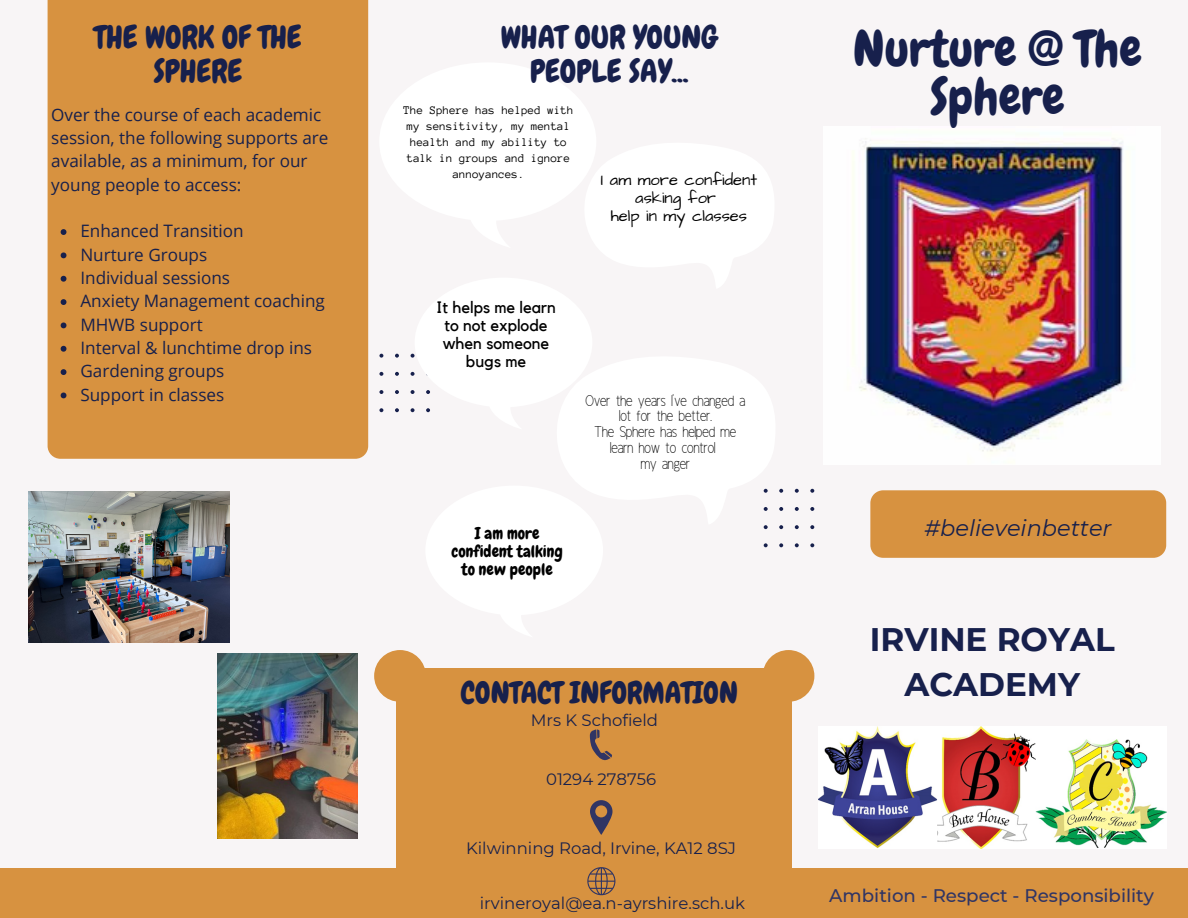
<style>
.page{position:relative;width:1188px;height:918px;background:#f8f5f6}
.page>*{position:absolute;margin:0;border:0;box-sizing:border-box;transform-origin:0 0}
.t1{font:49.95px/48.3px "Chewy";color:#17204c;text-align:center}
.t2{font:700 32.55px/45px "Montserrat";color:#17204c;text-align:center}
.t3{font:31.5px/33.8px "Chewy";color:#17204c;text-align:center}
.t4{font:30px "Chewy";color:#17204c}
.t5{font:italic 22.5px "Montserrat";color:#17204c}
.t6{font:500 18.15px "Montserrat";color:#303564}
.t7{font:17.1px/23.4px "Open Sans";color:#17204c}
.t8{font:16.5px "Montserrat";color:#17204c}
.t9{font:16.5px/18px "Kollektif";color:#000;text-align:center}
.t10{font:16.5px/18px "Architects Daughter";color:#000;text-align:center}
.t11{font:16.5px/18px "Chewy";color:#000;text-align:center}
.t12{font:15px/15.8px "Ad Bhashitha";color:#000;text-align:center}
.t13{font:12px/16px "Anonymous Pro";color:#000;text-align:center}
</style>
<div class="page">
<div style="left:0;top:869px;width:1188px;height:49px;background:#d79240"></div>
<div style="left:396px;top:668px;width:396px;height:250px;background:#d79240"></div>
<svg style="left:590px;top:729px;width:22px;height:32px"></svg>
<svg style="left:590px;top:800px;width:23px;height:35px"></svg>
<svg style="left:587px;top:867px;width:28px;height:28px"></svg>
<div style="left:870px;top:490px;width:296px;height:68px;background:#d79240;border-radius:13px"></div>
<div style="left:374px;top:650px;width:52px;height:52px;background:#d79240;border-radius:50%"></div>
<div style="left:763px;top:650px;width:51px;height:52px;background:#d79240;border-radius:50%"></div>
<div style="left:48px;top:0;width:320px;height:459px;background:#d79240"></div>
<svg style="left:795px;top:507px;width:4px;height:4px"></svg>
<svg style="left:810px;top:507px;width:4px;height:4px"></svg>
<svg style="left:795px;top:525px;width:4px;height:4px"></svg>
<svg style="left:810px;top:525px;width:4px;height:4px"></svg>
<svg style="left:795px;top:489px;width:4px;height:4px"></svg>
<svg style="left:810px;top:489px;width:4px;height:4px"></svg>
<svg style="left:795px;top:543px;width:4px;height:4px"></svg>
<svg style="left:810px;top:543px;width:4px;height:4px"></svg>
<img style="left:859px;top:143px;width:264px;height:308px">
<img style="left:819px;top:726px;width:347px;height:123px">
<img style="left:28px;top:491px;width:202px;height:151px">
<img style="left:218px;top:653px;width:139px;height:186px">
<svg style="left:61px;top:229px;width:5px;height:6px"></svg>
<svg style="left:61px;top:252px;width:5px;height:6px"></svg>
<svg style="left:61px;top:276px;width:5px;height:6px"></svg>
<svg style="left:61px;top:299px;width:5px;height:6px"></svg>
<svg style="left:61px;top:323px;width:5px;height:5px"></svg>
<svg style="left:61px;top:346px;width:5px;height:6px"></svg>
<svg style="left:61px;top:369px;width:5px;height:6px"></svg>
<svg style="left:61px;top:393px;width:5px;height:5px"></svg>
<h3 class="t3" style="left:501px;top:21px;width:219px">WHAT OUR YOUNG<br>PEOPLE SAY...</h3>
<h3 class="t3" style="left:94px;top:21px;width:209px">THE WORK OF THE<br>SPHERE</h3>
<h1 class="t1" style="left:853px;top:24px;width:290px">Nurture @ The<br>Sphere</h1>
<p class="t13" style="left:404px;top:103px;width:172px">The Sphere has helped with my sensitivity, my mental health and my ability to talk in groups and ignore annoyances.</p>
<p class="t7" style="left:51px;top:102px;width:279px">Over the course of each academic session, the following supports are available, as a minimum, for our young people to access:</p>
<p class="t10" style="left:601px;top:171px;width:158px">I am more confident asking for<br>help in my classes</p>
<p class="t7" style="left:80px;top:219px;width:246px">Enhanced Transition<br>Nurture Groups<br>Individual sessions<br>Anxiety Management coaching<br>MHWB support<br>Interval &amp; lunchtime drop ins<br>Gardening groups<br>Support in classes</p>
<p class="t9" style="left:436px;top:299px;width:121px">It helps me learn to not explode when someone bugs me</p>
<p class="t12" style="left:586px;top:394px;width:161px">Over the years I've changed a lot for the better.<br>The Sphere has helped me learn how to control<br>my anger</p>
<p class="t11" style="left:452px;top:524px;width:113px">I am more confident talking to new people</p>
<h3 class="t4" style="left:461px;top:674px;width:279px">CONTACT INFORMATION</h3>
<p class="t8" style="left:531px;top:710px;width:129px">Mrs K Schofield</p>
<p class="t8" style="left:546px;top:770px;width:112px">01294 278756</p>
<p class="t8" style="left:466px;top:838px;width:272px">Kilwinning Road, Irvine, KA12 8SJ</p>
<p class="t8" style="left:480px;top:893px;width:267px">irvineroyal@ea.n-ayrshire.sch.uk</p>
<h3 class="t5" style="left:925px;top:514px;width:188px">#believeinbetter</h3>
<h2 class="t2" style="left:870px;top:617px;width:246px">IRVINE ROYAL<br>ACADEMY</h2>
<p class="t6" style="left:829px;top:884px;width:326px">Ambition - Respect - Responsibility</p>
</div>
